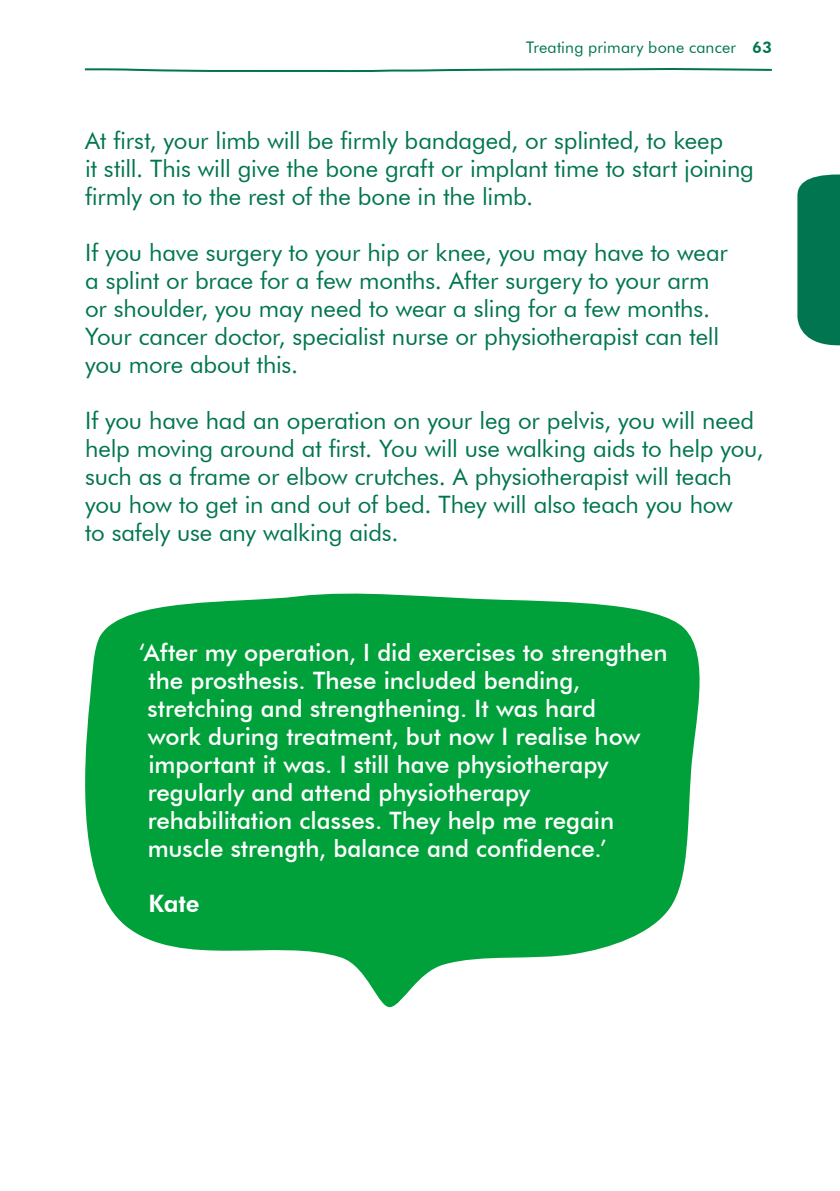
<style>
.page{position:relative;width:840px;height:1191px;background:#fff}
.page>*{position:absolute;margin:0;border:0;box-sizing:border-box;transform-origin:0 0}
.t1{font:24px/28px "Futura BT";letter-spacing:-.005em;color:#007550}
.t2{font:500 24px/28px "Futura BT";letter-spacing:-.005em;color:#fff}
.t3{font:800 24px "Futura BT";color:#fff}
.t4{font:16px "Futura BT";letter-spacing:.01em;color:#007550}
.s1{font-weight:800}
</style>
<div class="page">
<svg style="left:84px;top:68px;width:688px;height:5px"></svg>
<svg style="left:797px;top:174px;width:42px;height:171px;background:#107d5b"></svg>
<svg style="left:85px;top:593px;width:615px;height:415px;fill:#00a13a"></svg>
<p class="t4" style="left:525px;top:38px;width:247px">Treating primary bone cancer <span class="s1">63</span></p>
<p class="t1" style="left:85px;top:126px;width:670px">At first, your limb will be firmly bandaged, or splinted, to keep<br>it still. This will give the bone graft or implant time to start joining firmly on to the rest of the bone in the limb.</p>
<p class="t1" style="left:85px;top:238px;width:644px">If you have surgery to your hip or knee, you may have to wear a splint or brace for a few months. After surgery to your arm or shoulder, you may need to wear a sling for a few months.<br>Your cancer doctor, specialist nurse or physiotherapist can tell you more about this.</p>
<p class="t1" style="left:85px;top:407px;width:679px">If you have had an operation on your leg or pelvis, you will need help moving around at first. You will use walking aids to help you, such as a frame or elbow crutches. A physiotherapist will teach you how to get in and out of bed. They will also teach you how<br>to safely use any walking aids.</p>
<p class="t2" style="left:147px;top:638px;width:521px;text-indent:-9px">‘After my operation, I did exercises to strengthen the prosthesis. These included bending, stretching and strengthening. It was hard<br>work during treatment, but now I realise how important it was. I still have physiotherapy regularly and attend physiotherapy rehabilitation classes. They help me regain muscle strength, balance and confidence.’</p>
<p class="t3" style="left:148px;top:888px;width:53px">Kate</p>
</div>
